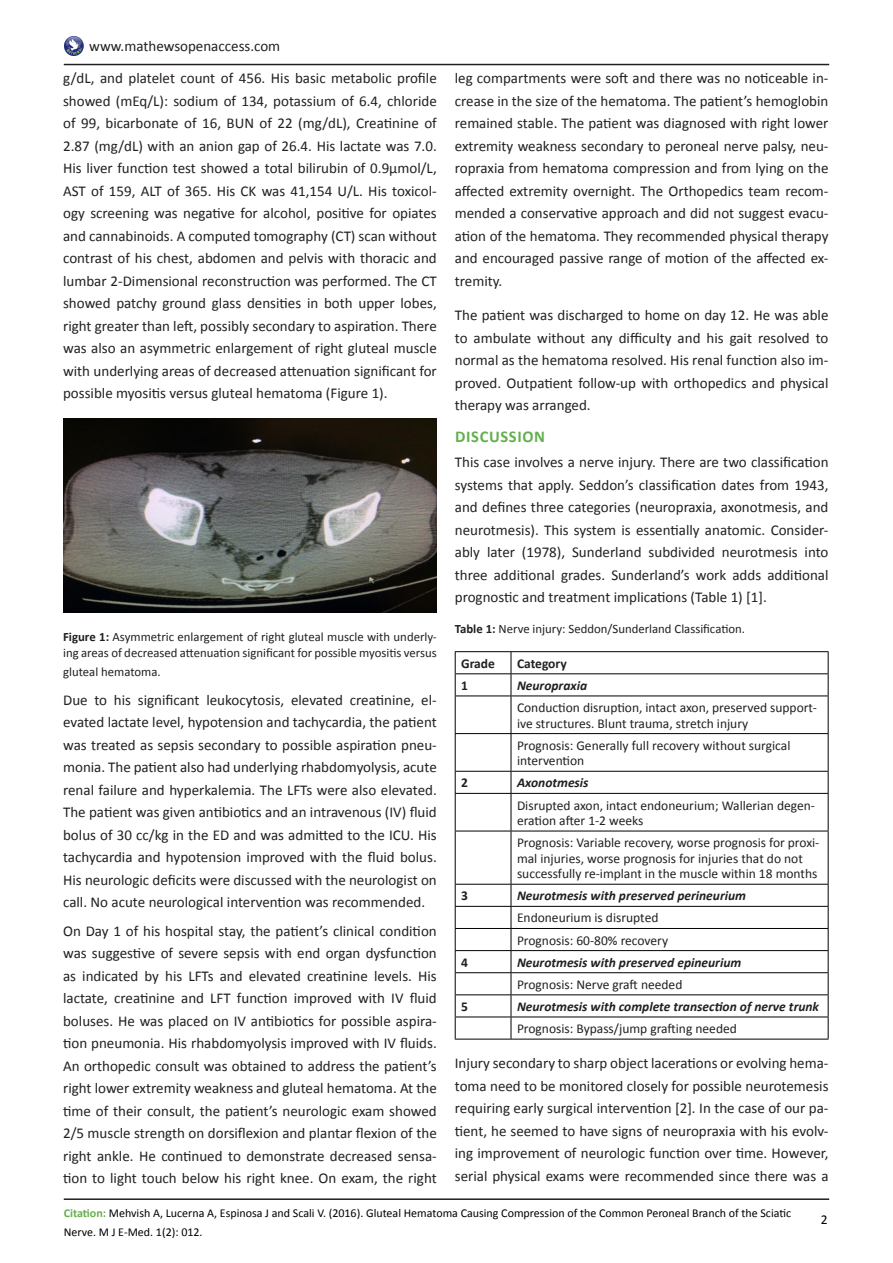
<style>
.page{position:relative;width:893px;height:1263px;background:#fff}
.page>*{position:absolute;margin:0;border:0;box-sizing:border-box;transform-origin:0 0}
.t1{font:700 16.5px "Calibri";letter-spacing:.04em;color:#65af4e}
.t2{font:15px/22.5px "Calibri";color:#231f20;text-align:justify}
.t3{font:13.5px/15.6px "Calibri";color:#231f20}
.t4{font:italic 700 13.5px "Calibri";color:#231f20}
.t5{font:700 13.5px "Calibri";color:#231f20}
.t6{font:13.5px "Calibri";color:#000}
.t7{font:12.75px/16.2px "Calibri";color:#231f20}
.t8{font:12px/19.5px "Calibri";color:#000}
.s1{font-weight:700}
.s2{font-weight:700;color:#65af4e}
</style>
<div class="page">
<hr style="left:64px;top:64px;width:765px;height:1px;background:#231f20">
<hr style="left:64px;top:1198px;width:765px;height:2px;background:#231f20">
<img style="left:64px;top:37px;width:20px;height:19px">
<img style="left:63px;top:418px;width:373px;height:195px">
<hr style="left:455px;top:651px;width:56px;height:1px;background:#000">
<hr style="left:511px;top:651px;width:317px;height:1px;background:#000">
<hr style="left:455px;top:673px;width:56px;height:1px;background:#000">
<svg style="left:455px;top:652px;width:1px;height:43px"></svg>
<hr style="left:511px;top:673px;width:317px;height:1px;background:#000">
<svg style="left:511px;top:652px;width:1px;height:43px"></svg>
<svg style="left:828px;top:652px;width:1px;height:43px"></svg>
<hr style="left:455px;top:695px;width:56px;height:1px;background:#000">
<hr style="left:455px;top:696px;width:1px;height:37px;background:#000">
<hr style="left:511px;top:695px;width:317px;height:1px;background:#000">
<hr style="left:511px;top:696px;width:1px;height:37px;background:#000">
<hr style="left:828px;top:696px;width:1px;height:37px;background:#000">
<hr style="left:455px;top:733px;width:56px;height:1px;background:#000">
<hr style="left:455px;top:734px;width:1px;height:37px;background:#000">
<hr style="left:511px;top:733px;width:317px;height:1px;background:#000">
<hr style="left:511px;top:734px;width:1px;height:37px;background:#000">
<hr style="left:828px;top:734px;width:1px;height:37px;background:#000">
<hr style="left:455px;top:771px;width:56px;height:1px;background:#000">
<svg style="left:455px;top:772px;width:1px;height:21px"></svg>
<hr style="left:511px;top:771px;width:317px;height:1px;background:#000">
<svg style="left:511px;top:772px;width:1px;height:21px"></svg>
<svg style="left:828px;top:772px;width:1px;height:21px"></svg>
<hr style="left:455px;top:793px;width:56px;height:1px;background:#000">
<hr style="left:455px;top:794px;width:1px;height:37px;background:#000">
<hr style="left:511px;top:793px;width:317px;height:1px;background:#000">
<hr style="left:511px;top:794px;width:1px;height:37px;background:#000">
<hr style="left:828px;top:794px;width:1px;height:37px;background:#000">
<hr style="left:455px;top:831px;width:56px;height:1px;background:#000">
<hr style="left:455px;top:831px;width:1px;height:53px;background:#000">
<hr style="left:511px;top:831px;width:317px;height:1px;background:#000">
<hr style="left:511px;top:831px;width:1px;height:53px;background:#000">
<hr style="left:828px;top:831px;width:1px;height:53px;background:#000">
<hr style="left:455px;top:884px;width:56px;height:1px;background:#000">
<hr style="left:511px;top:884px;width:317px;height:1px;background:#000">
<hr style="left:455px;top:906px;width:56px;height:1px;background:#000">
<hr style="left:511px;top:906px;width:317px;height:1px;background:#000">
<hr style="left:455px;top:928px;width:56px;height:1px;background:#000">
<hr style="left:511px;top:928px;width:317px;height:1px;background:#000">
<hr style="left:455px;top:950px;width:56px;height:1px;background:#000">
<hr style="left:511px;top:950px;width:317px;height:1px;background:#000">
<hr style="left:455px;top:972px;width:56px;height:1px;background:#000">
<hr style="left:511px;top:972px;width:317px;height:1px;background:#000">
<hr style="left:455px;top:994px;width:56px;height:1px;background:#000">
<hr style="left:511px;top:994px;width:317px;height:1px;background:#000">
<hr style="left:455px;top:1016px;width:56px;height:1px;background:#000">
<svg style="left:455px;top:884px;width:1px;height:155px"></svg>
<hr style="left:511px;top:1016px;width:317px;height:1px;background:#000">
<svg style="left:511px;top:884px;width:1px;height:155px"></svg>
<svg style="left:828px;top:884px;width:1px;height:155px"></svg>
<hr style="left:455px;top:1039px;width:56px;height:1px;background:#000">
<hr style="left:511px;top:1039px;width:317px;height:1px;background:#000">
<p class="t2" style="left:89px;top:35px;width:192px">www.mathewsopenaccess.com</p>
<p class="t2" style="left:63px;top:67px;width:375px">g/dL, and platelet count of 456. His basic metabolic profile showed (mEq/L): sodium of 134, potassium of 6.4, chloride of 99, bicarbonate of 16, BUN of 22 (mg/dL), Creatinine of 2.87 (mg/dL) with an anion gap of 26.4. His lactate was 7.0.<br>His liver function test showed a total bilirubin of 0.9μmol/L, AST of 159, ALT of 365. His CK was 41,154 U/L. His toxicol&shy;ogy screening was negative for alcohol, positive for opiates and cannabinoids. A computed tomography (CT) scan without contrast of his chest, abdomen and pelvis with thoracic and lumbar 2-Dimensional reconstruction was performed. The CT showed patchy ground glass densities in both upper lobes, right greater than left, possibly secondary to aspiration. There was also an asymmetric enlargement of right gluteal muscle with underlying areas of decreased attenuation significant for possible myositis versus gluteal hematoma (Figure 1).</p>
<p class="t7" style="left:63px;top:629px;width:375px"><span class="s1">Figure 1:</span> Asymmetric enlargement of right gluteal muscle with underly&shy;ing areas of decreased attenuation significant for possible myositis versus</p>
<p class="t7" style="left:63px;top:664px;width:99px">gluteal hematoma.</p>
<p class="t2" style="left:63px;top:688px;width:375px">Due to his significant leukocytosis, elevated creatinine, el&shy;evated lactate level, hypotension and tachycardia, the patient was treated as sepsis secondary to possible aspiration pneu&shy;monia. The patient also had underlying rhabdomyolysis, acute renal failure and hyperkalemia. The LFTs were also elevated.<br>The patient was given antibiotics and an intravenous (IV) fluid bolus of 30 cc/kg in the ED and was admitted to the ICU. His tachycardia and hypotension improved with the fluid bolus.<br>His neurologic deficits were discussed with the neurologist on call. No acute neurological intervention was recommended.</p>
<p class="t2" style="left:63px;top:919px;width:375px">On Day 1 of his hospital stay, the patient’s clinical condition was suggestive of severe sepsis with end organ dysfunction as indicated by his LFTs and elevated creatinine levels. His lactate, creatinine and LFT function improved with IV fluid boluses. He was placed on IV antibiotics for possible aspira&shy;tion pneumonia. His rhabdomyolysis improved with IV fluids.<br>An orthopedic consult was obtained to address the patient’s right lower extremity weakness and gluteal hematoma. At the time of their consult, the patient’s neurologic exam showed 2/5 muscle strength on dorsiflexion and plantar flexion of the right ankle. He continued to demonstrate decreased sensa&shy;tion to light touch below his right knee. On exam, the right</p>
<p class="t2" style="left:455px;top:67px;width:375px">leg compartments were soft and there was no noticeable in&shy;crease in the size of the hematoma. The patient’s hemoglobin remained stable. The patient was diagnosed with right lower extremity weakness secondary to peroneal nerve palsy, neu&shy;ropraxia from hematoma compression and from lying on the affected extremity overnight. The Orthopedics team recom&shy;mended a conservative approach and did not suggest evacu&shy;ation of the hematoma. They recommended physical therapy and encouraged passive range of motion of the affected ex&shy;tremity.</p>
<p class="t2" style="left:455px;top:304px;width:375px">The patient was discharged to home on day 12. He was able to ambulate without any difficulty and his gait resolved to normal as the hematoma resolved. His renal function also im&shy;proved. Outpatient follow-up with orthopedics and physical therapy was arranged.</p>
<p class="t1" style="left:455px;top:426px;width:91px">DISCUSSION</p>
<p class="t2" style="left:455px;top:451px;width:375px">This case involves a nerve injury. There are two classification systems that apply. Seddon’s classification dates from 1943, and defines three categories (neuropraxia, axonotmesis, and neurotmesis). This system is essentially anatomic. Consider&shy;ably later (1978), Sunderland subdivided neurotmesis into three additional grades. Sunderland’s work adds additional prognostic and treatment implications (Table 1) [1].</p>
<p class="t7" style="left:455px;top:621px;width:292px"><span class="s1">Table 1:</span> Nerve injury: Seddon/Sunderland Classification.</p>
<p class="t5" style="left:461px;top:655px;width:35px">Grade</p>
<p class="t5" style="left:517px;top:655px;width:51px">Category</p>
<p class="t5" style="left:461px;top:677px;width:8px">1</p>
<p class="t4" style="left:517px;top:677px;width:72px">Neuropraxia</p>
<p class="t3" style="left:517px;top:700px;width:301px">Conduction disruption, intact axon, preserved support&shy;ive structures. Blunt trauma, stretch injury</p>
<p class="t3" style="left:517px;top:737px;width:275px">Prognosis: Generally full recovery without surgical intervention</p>
<p class="t5" style="left:461px;top:774px;width:8px">2</p>
<p class="t4" style="left:517px;top:774px;width:73px">Axonotmesis</p>
<p class="t3" style="left:517px;top:797px;width:299px">Disrupted axon, intact endoneurium; Wallerian degen&shy;eration after 1-2 weeks</p>
<p class="t3" style="left:517px;top:835px;width:304px">Prognosis: Variable recovery, worse prognosis for proxi&shy;mal injuries, worse prognosis for injuries that do not successfully re-implant in the muscle within 18 months</p>
<p class="t5" style="left:461px;top:887px;width:8px">3</p>
<p class="t4" style="left:517px;top:887px;width:231px">Neurotmesis with preserved perineurium</p>
<p class="t3" style="left:517px;top:910px;width:143px">Endoneurium is disrupted</p>
<p class="t3" style="left:517px;top:932px;width:153px">Prognosis: 60-80% recovery</p>
<p class="t5" style="left:461px;top:953px;width:8px">4</p>
<p class="t4" style="left:517px;top:954px;width:226px">Neurotmesis with preserved epineurium</p>
<p class="t3" style="left:517px;top:976px;width:167px">Prognosis: Nerve graft needed</p>
<p class="t5" style="left:461px;top:998px;width:8px">5</p>
<p class="t4" style="left:517px;top:998px;width:304px">Neurotmesis with complete transection of nerve trunk</p>
<p class="t3" style="left:517px;top:1021px;width:221px">Prognosis: Bypass/jump grafting needed</p>
<p class="t2" style="left:455px;top:1052px;width:375px">Injury secondary to sharp object lacerations or evolving hema&shy;toma need to be monitored closely for possible neurotemesis requiring early surgical intervention [2]. In the case of our pa&shy;tient, he seemed to have signs of neuropraxia with his evolv&shy;ing improvement of neurologic function over time. However, serial physical exams were recommended since there was a</p>
<p class="t8" style="left:64px;top:1203px;width:729px"><span class="s2">Citation:</span> Mehvish A, Lucerna A, Espinosa J and Scali V. (2016). Gluteal Hematoma Causing Compression of the Common Peroneal Branch of the Sciatic<br>Nerve. M J E-Med. 1(2): 012.</p>
<p class="t6" style="left:821px;top:1211px;width:8px">2</p>
</div>
